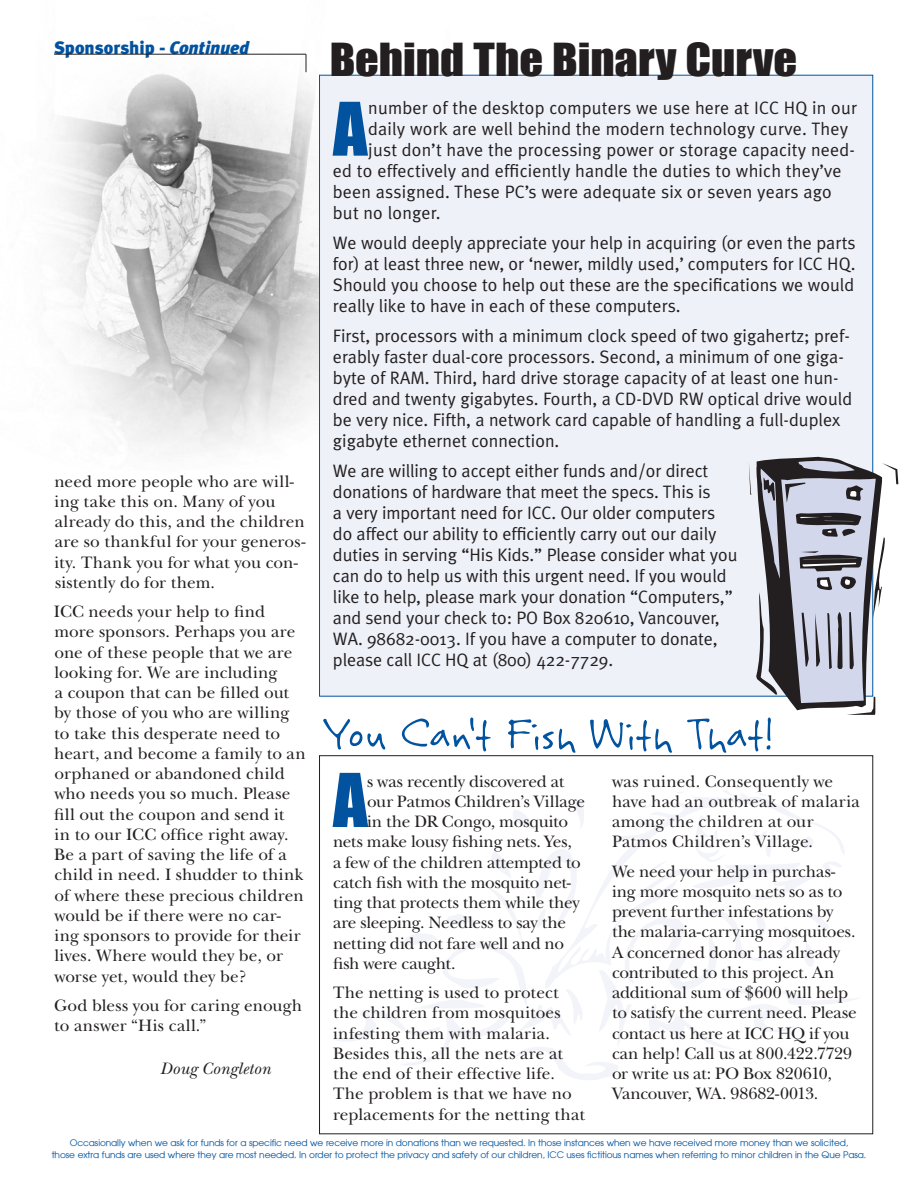
<style>
.page{position:relative;width:918px;height:1188px;background:#fff}
.page>*{position:absolute;margin:0;border:0;box-sizing:border-box;transform-origin:0 0}
.Body_Text-Drop_Cap{font:68.55px "Impact";color:#0153a0}
.Sponsor_Coupon-Kid_I{font:68.1px "Impact";color:#0153a0}
.Body_Text{font:52.5px "Rabiohead";color:#0153a0}
.Headline_02{font:41.85px "Impact";color:#231f20;scale:1.11 1}
.Sponsor_Coupon-Kid_I-2{font:18px/21px "Meta Plus Normal";color:#231f20}
.Subheaders{font:900 18px "Meta Plus";color:#0153a0}
.Body_Text-2{font:17.25px/20.2px "New Baskerville";letter-spacing:.005em;color:#231f20}
.Body_Text-3{font:17.25px/20.2px "New Baskerville";letter-spacing:-.015em;color:#231f20}
.Body_Text-Drop_Cap-2{font:17.25px "New Baskerville";letter-spacing:-.015em;color:#231f20}
.Body_Text-4{font:italic 17.25px "New Baskerville";letter-spacing:.015em;color:#231f20}
.The_Code{font:9px/12px "Moderne";letter-spacing:-.01em;color:#0153a0;text-align:center}
.s1{font-style:italic}
</style>
<div class="page">
<img style="left:54px;top:53px;width:395px;height:397px">
<svg style="left:334px;top:785px;width:524px;height:295px"></svg>
<hr style="left:54px;top:54px;width:252px;height:1px;background:#231f20">
<svg style="left:306px;top:54px;width:1px;height:18px"></svg>
<div style="left:319px;top:75px;width:554px;height:621px;background:#eef1f8;border:1px solid #0153a0"></div>
<svg style="left:749px;top:457px;width:150px;height:258px"></svg>
<p class="Subheaders" style="left:54px;top:37px;width:197px">Sponsorship - <span class="s1">Continued</span></p>
<p class="Body_Text-2" style="left:54px;top:471px;width:253px">need more people who are will&shy;ing take this on. Many of you already do this, and the children are so thankful for your generos&shy;ity. Thank you for what you con&shy;sistently do for them.</p>
<p class="Body_Text-2" style="left:54px;top:601px;width:253px">ICC needs your help to find more sponsors. Perhaps you are one of these people that we are looking for. We are including<br>a coupon that can be filled out by those of you who are willing to take this desperate need to heart, and become a family to an orphaned or abandoned child who needs you so much. Please fill out the coupon and send it<br>in to our ICC office right away.<br>Be a part of saving the life of a child in need. I shudder to think of where these precious children would be if there were no car&shy;ing sponsors to provide for their lives. Where would they be, or worse yet, would they be?</p>
<p class="Body_Text-2" style="left:54px;top:995px;width:249px">God bless you for caring enough to answer “His call.”</p>
<p class="Body_Text-4" style="left:161px;top:1058px;width:112px">Doug Congleton</p>
<p class="Headline_02" style="left:330px;top:33px;width:423px">Behind The Binary Curve</p>
<p class="Sponsor_Coupon-Kid_I" style="left:333px;top:87px;width:36px">A</p>
<p class="Sponsor_Coupon-Kid_I-2" style="left:368px;top:97px;width:490px">number of the desktop computers we use here at ICC HQ in our</p>
<p class="Sponsor_Coupon-Kid_I-2" style="left:368px;top:118px;width:481px">daily work are well behind the modern technology curve. They</p>
<p class="Sponsor_Coupon-Kid_I-2" style="left:368px;top:139px;width:488px">just don’t have the processing power or storage capacity need-</p>
<p class="Sponsor_Coupon-Kid_I-2" style="left:333px;top:160px;width:510px">ed to effectively and efficiently handle the duties to which they’ve</p>
<p class="Sponsor_Coupon-Kid_I-2" style="left:333px;top:181px;width:500px">been assigned. These PC’s were adequate six or seven years ago</p>
<p class="Sponsor_Coupon-Kid_I-2" style="left:333px;top:202px;width:109px">but no longer.</p>
<p class="Sponsor_Coupon-Kid_I-2" style="left:333px;top:232px;width:524px;text-align:justify">We would deeply appreciate your help in acquiring (or even the parts for) at least three new, or ‘newer, mildly used,’ computers for ICC HQ.<br>Should you choose to help out these are the specifications we would really like to have in each of these computers.</p>
<p class="Sponsor_Coupon-Kid_I-2" style="left:333px;top:325px;width:521px">First, processors with a minimum clock speed of two gigahertz; pref&shy;erably faster dual-core processors. Second, a minimum of one giga&shy;byte of RAM. Third, hard drive storage capacity of at least one hun&shy;dred and twenty gigabytes. Fourth, a CD-DVD RW optical drive would be very nice. Fifth, a network card capable of handling a full-duplex gigabyte ethernet connection.</p>
<p class="Sponsor_Coupon-Kid_I-2" style="left:333px;top:460px;width:406px">We are willing to accept either funds and/or direct donations of hardware that meet the specs. This is<br>a very important need for ICC. Our older computers do affect our ability to efficiently carry out our daily duties in serving “His Kids.” Please consider what you can do to help us with this urgent need. If you would like to help, please mark your donation “Computers,” and send your check to: PO Box 820610, Vancouver, WA. 98682-0013. If you have a computer to donate, please call ICC HQ at (800) 422-7729.</p>
<p class="Body_Text" style="left:321px;top:702px;width:454px">You Can’t Fish With That!</p>
<p class="Body_Text-Drop_Cap" style="left:333px;top:758px;width:36px">A</p>
<p class="Body_Text-Drop_Cap-2" style="left:367px;top:771px;width:199px">s was recently discovered at</p>
<p class="Body_Text-Drop_Cap-2" style="left:367px;top:791px;width:219px">our Patmos Children’s Village</p>
<p class="Body_Text-Drop_Cap-2" style="left:367px;top:811px;width:202px">in the DR Congo, mosquito</p>
<p class="Body_Text-Drop_Cap-2" style="left:333px;top:832px;width:240px">nets make lousy fishing nets. Yes,</p>
<p class="Body_Text-Drop_Cap-2" style="left:333px;top:852px;width:249px">a few of the children attempted to</p>
<p class="Body_Text-Drop_Cap-2" style="left:333px;top:872px;width:239px">catch fish with the mosquito net-</p>
<p class="Body_Text-Drop_Cap-2" style="left:333px;top:892px;width:248px">ting that protects them while they</p>
<p class="Body_Text-Drop_Cap-2" style="left:333px;top:913px;width:234px">are sleeping. Needless to say the</p>
<p class="Body_Text-Drop_Cap-2" style="left:333px;top:933px;width:233px">netting did not fare well and no</p>
<p class="Body_Text-Drop_Cap-2" style="left:333px;top:953px;width:124px">fish were caught.</p>
<p class="Body_Text-2" style="left:333px;top:982px;width:253px">The netting is used to protect the children from mosquitoes infesting them with malaria.<br>Besides this, all the nets are at the end of their effective life.<br>The problem is that we have no replacements for the netting that</p>
<p class="Body_Text-2" style="left:612px;top:771px;width:249px">was ruined. Consequently we have had an outbreak of malaria among the children at our<br>Patmos Children’s Village.</p>
<p class="Body_Text-3" style="left:612px;top:861px;width:246px">We need your help in purchas&shy;ing more mosquito nets so as to prevent further infestations by the malaria-carrying mosquitoes.<br>A concerned donor has already contributed to this project. An additional sum of $600 will help to satisfy the current need. Please contact us here at ICC HQ if you can help! Call us at 800.422.7729 or write us at: PO Box 820610,<br>Vancouver, WA. 98682-0013.</p>
<p class="The_Code" style="left:52px;top:1137px;width:816px">Occasionally when we ask for funds for a specific need we receive more in donations than we requested. In those instances when we have received more money than we solicited,<br>those extra funds are used where they are most needed. In order to protect the privacy and safety of our children, ICC uses fictitious names when referring to minor children in the Que Pasa.</p>
</div>
